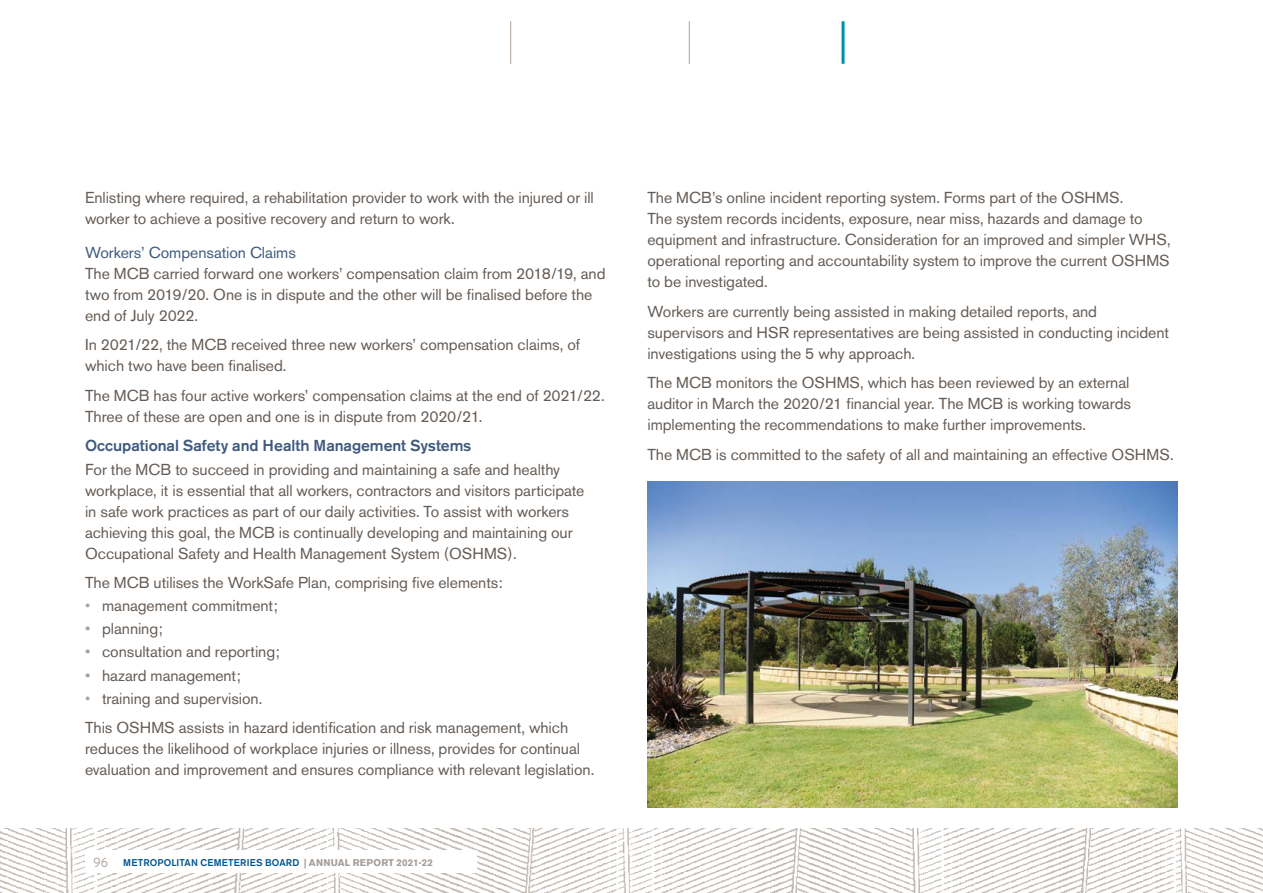
<style>
.page{position:relative;width:1263px;height:893px;background:#fff}
.page>*{position:absolute;margin:0;border:0;box-sizing:border-box;transform-origin:0 0}
.t1{font:15.75px/21px "Akzidenz Grotesk BE";letter-spacing:-.005em;color:#655c55}
.t2{font:500 15.75px "Akzidenz Grotesk BE";letter-spacing:-.005em;color:#3f5a7e}
.t3{font:15.75px "Akzidenz Grotesk BE";letter-spacing:-.005em;color:#3f5a7e}
.t4{font:500 9.75px "Akzidenz Grotesk BE";letter-spacing:.015em;color:#00538d}
.s1{font-weight:300;color:#aea198}
.s2{color:#aea198}
.s3{font-family:"Brandon Grotesque";font-weight:400;font-size:13.5px;color:#aea198}
.s4{font-weight:700;color:#a59d98}
</style>
<div class="page">
<img style="left:0;top:828px;width:1263px;height:65px">
<div style="left:85px;top:850px;width:391px;height:23px;background:#fff"></div>
<img style="left:647px;top:481px;width:531px;height:327px">
<hr style="left:510px;top:21px;width:1px;height:43px;background:#aea198">
<hr style="left:689px;top:21px;width:1px;height:43px;background:#aea198">
<hr style="left:841px;top:21px;width:3px;height:43px;background:#008ea8">
<p class="t1" style="left:85px;top:187px;width:510px">Enlisting where required, a rehabilitation provider to work with the injured or ill worker to achieve a positive recovery and return to work.</p>
<p class="t3" style="left:85px;top:243px;width:212px">Workers’ Compensation Claims</p>
<p class="t1" style="left:85px;top:263px;width:522px">The MCB carried forward one workers’ compensation claim from 2018/19, and two from 2019/20. One is in dispute and the other will be finalised before the end of July 2022.</p>
<p class="t1" style="left:85px;top:334px;width:496px">In 2021/22, the MCB received three new workers’ compensation claims, of which two have been finalised.</p>
<p class="t1" style="left:85px;top:385px;width:521px">The MCB has four active workers’ compensation claims at the end of 2021/22.<br>Three of these are open and one is in dispute from 2020/21.</p>
<p class="t2" style="left:85px;top:436px;width:388px">Occupational Safety and Health Management Systems</p>
<p class="t1" style="left:85px;top:459px;width:501px">For the MCB to succeed in providing and maintaining a safe and healthy workplace, it is essential that all workers, contractors and visitors participate in safe work practices as part of our daily activities. To assist with workers achieving this goal, the MCB is continually developing and maintaining our Occupational Safety and Health Management System (OSHMS).</p>
<p class="t1" style="left:85px;top:572px;width:419px">The MCB utilises the WorkSafe Plan, comprising five elements:</p>
<p class="t1" style="left:85px;top:595px;width:194px"><span class="s1">•</span> management commitment;</p>
<p class="t1" style="left:85px;top:618px;width:79px"><span class="s2">•</span> planning;</p>
<p class="t1" style="left:85px;top:641px;width:196px"><span class="s2">•</span> consultation and reporting;</p>
<p class="t1" style="left:85px;top:664px;width:157px"><span class="s2">•</span> hazard management;</p>
<p class="t1" style="left:85px;top:683px;width:485px;line-height:29.5px"><span class="s1">•</span> training and supervision.<br>This OSHMS assists in hazard identification and risk management, which</p>
<p class="t1" style="left:85px;top:738px;width:511px">reduces the likelihood of workplace injuries or illness, provides for continual evaluation and improvement and ensures compliance with relevant legislation.</p>
<p class="t4" style="left:94px;top:856px;width:341px"><span class="s3">96</span> METROPOLITAN CEMETERIES BOARD <span class="s4">| ANNUAL REPORT 2021-22</span></p>
<p class="t1" style="left:647px;top:187px;width:525px">The MCB’s online incident reporting system. Forms part of the OSHMS.<br>The system records incidents, exposure, near miss, hazards and damage to equipment and infrastructure. Consideration for an improved and simpler WHS, operational reporting and accountability system to improve the current OSHMS to be investigated.</p>
<p class="t1" style="left:647px;top:301px;width:523px">Workers are currently being assisted in making detailed reports, and supervisors and HSR representatives are being assisted in conducting incident investigations using the 5 why approach.</p>
<p class="t1" style="left:647px;top:372px;width:485px;text-align:justify">The MCB monitors the OSHMS, which has been reviewed by an external auditor in March the 2020/21 financial year. The MCB is working towards implementing the recommendations to make further improvements.</p>
<p class="t1" style="left:647px;top:444px;width:528px">The MCB is committed to the safety of all and maintaining an effective OSHMS.</p>
</div>
